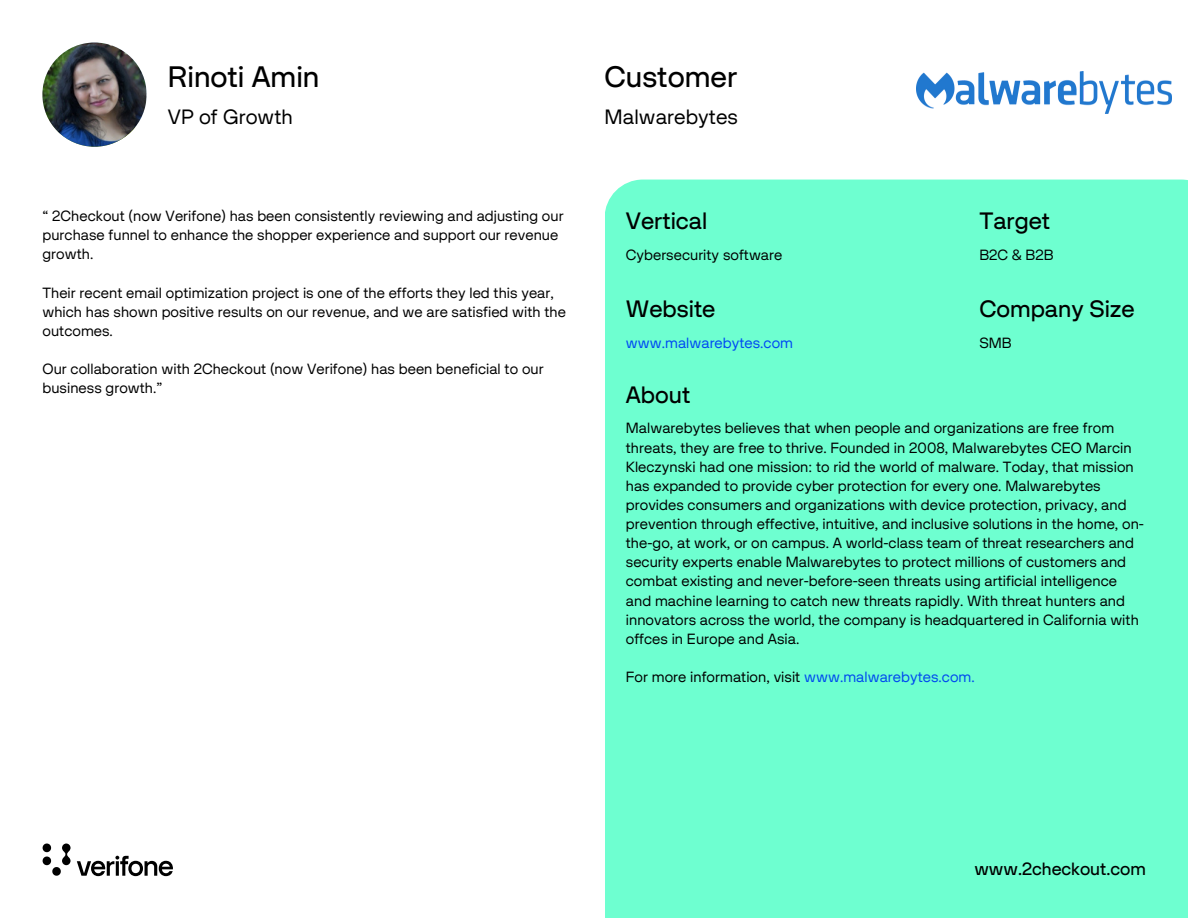
<style>
.page{position:relative;width:1188px;height:918px;background:#fff}
.page>*{position:absolute;margin:0;border:0;box-sizing:border-box;transform-origin:0 0}
.t1{font:500 30px "Verifone Sans";color:#000}
.t2{font:500 24px "Verifone Sans";color:#000}
.t3{font:21px "Verifone Sans";letter-spacing:.005em;color:#000}
.t4{font:500 18px "Verifone Sans";color:#000}
.t5{font:15px/19.2px "Verifone Sans";letter-spacing:.005em;color:#000}
.t6{font:15px "Verifone Sans";letter-spacing:.005em;color:#0049f4}
.s1{color:#004aef}
</style>
<div class="page">
<div style="left:605px;top:180px;width:583px;height:738px;background:#6effd0"></div>
<svg style="left:77px;top:856px;width:96px;height:20px"></svg>
<svg style="left:43px;top:844px;width:28px;height:32px"></svg>
<img style="left:42px;top:43px;width:105px;height:104px;border-radius:50%">
<img style="left:917px;top:71px;width:254px;height:42px">
<h1 class="t1" style="left:168px;top:58px;width:153px">Rinoti Amin</h1>
<h3 class="t3" style="left:168px;top:104px;width:126px">VP of Growth</h3>
<p class="t5" style="left:43px;top:206px;width:523px">“ 2Checkout (now Verifone) has been consistently reviewing and adjusting our purchase funnel to enhance the shopper experience and support our revenue growth.</p>
<h1 class="t5" style="left:43px;top:283px;width:525px">Their recent email optimization project is one of the efforts they led this year, which has shown positive results on our revenue, and we are satisfied with the outcomes.</h1>
<h3 class="t5" style="left:43px;top:359px;width:503px">Our collaboration with 2Checkout (now Verifone) has been beneficial to our business growth.”</h3>
<p class="t1" style="left:605px;top:58px;width:134px">Customer</p>
<p class="t3" style="left:605px;top:104px;width:135px">Malwarebytes</p>
<p class="t2" style="left:626px;top:206px;width:83px">Vertical</p>
<p class="t5" style="left:626px;top:245px;width:158px">Cybersecurity software</p>
<p class="t2" style="left:626px;top:294px;width:91px">Website</p>
<p class="t6" style="left:626px;top:334px;width:169px">www.malwarebytes.com</p>
<p class="t2" style="left:979px;top:206px;width:72px">Target</p>
<h2 class="t5" style="left:979px;top:245px;width:76px">B2C &amp; B2B</h2>
<p class="t2" style="left:979px;top:294px;width:157px">Company Size</p>
<h2 class="t5" style="left:979px;top:333px;width:34px">SMB</h2>
<h5 class="t2" style="left:626px;top:380px;width:66px">About</h5>
<h2 class="t5" style="left:626px;top:419px;width:520px">Malwarebytes believes that when people and organizations are free from threats, they are free to thrive. Founded in 2008, Malwarebytes CEO Marcin Kleczynski had one mission: to rid the world of malware. Today, that mission has expanded to provide cyber protection for every one. Malwarebytes provides consumers and organizations with device protection, privacy, and prevention through effective, intuitive, and inclusive solutions in the home, on&shy;the-go, at work, or on campus. A world-class team of threat researchers and security experts enable Malwarebytes to protect millions of customers and combat existing and never-before-seen threats using artificial intelligence and machine learning to catch new threats rapidly. With threat hunters and innovators across the world, the company is headquartered in California with offces in Europe and Asia.</h2>
<p class="t5" style="left:626px;top:667px;width:350px">For more information, visit <span class="s1">www.malwarebytes.com.</span></p>
<h2 class="t4" style="left:974px;top:858px;width:173px">www.2checkout.com</h2>
</div>
